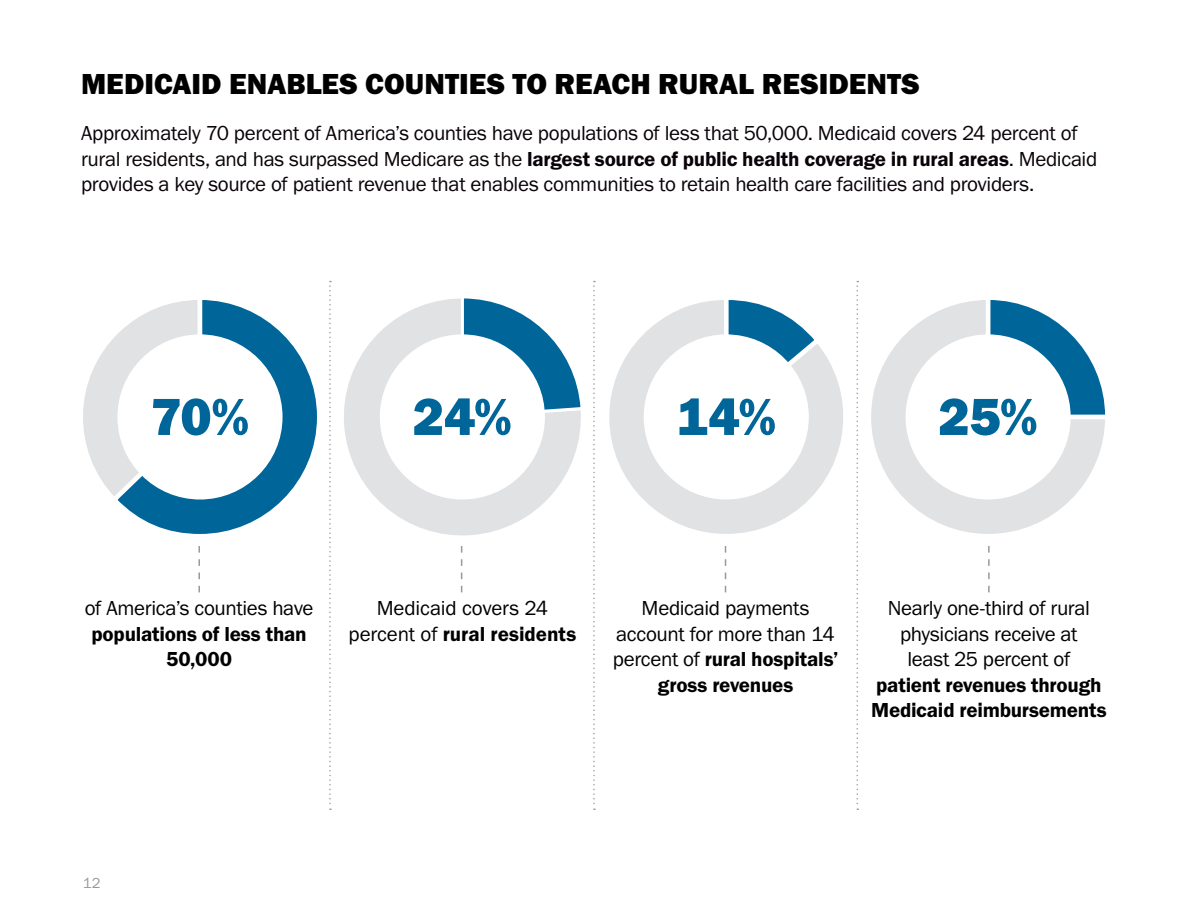
<style>
.page{position:relative;width:1188px;height:918px;background:#fff}
.page>*{position:absolute;margin:0;border:0;box-sizing:border-box;transform-origin:0 0}
._02_17_Highlighted_s{font:54px "Franklin Gothic URW Hea";letter-spacing:-.01em;color:#069}
.Section_headers{font:30px "Franklin Gothic URW Hea";color:#000}
.body_main_black_-_2{font:21px/25.5px "Franklin Gothic URW Boo";letter-spacing:-.02em;color:#090208}
._02_17_Stat_info{font:21px/25.5px "Franklin Gothic URW Boo";letter-spacing:-.015em;color:#000;text-align:center}
._02_17_Stat_info-2{font:21px/25.5px "Franklin Gothic URW Dem";letter-spacing:-.01em;color:#000;text-align:center}
.t1{font:15px "Franklin Gothic URW Boo";color:#999}
.s1{font-family:"Franklin Gothic URW Dem"}
.s2{font-family:"Franklin Gothic URW Boo"}
</style>
<div class="page">
<svg style="left:329px;top:281px;width:2px;height:529px"></svg>
<svg style="left:593px;top:281px;width:2px;height:529px"></svg>
<svg style="left:856px;top:281px;width:2px;height:529px"></svg>
<svg style="left:198px;top:546px;width:2px;height:46px"></svg>
<svg style="left:461px;top:546px;width:1px;height:46px"></svg>
<svg style="left:725px;top:559px;width:1px;height:33px"></svg>
<svg style="left:988px;top:546px;width:2px;height:46px"></svg>
<svg style="left:344px;top:298px;width:237px;height:238px"></svg>
<svg style="left:459px;top:298px;width:122px;height:122px"></svg>
<div style="left:380px;top:334px;width:165px;height:166px;background:#fff;border-radius:50%"></div>
<svg style="left:83px;top:345px;width:25px;height:144px"></svg>
<svg style="left:108px;top:300px;width:209px;height:234px"></svg>
<div style="left:117px;top:334px;width:166px;height:166px;background:#fff;border-radius:50%"></div>
<svg style="left:593px;top:293px;width:265px;height:264px"></svg>
<svg style="left:720px;top:293px;width:104px;height:130px"></svg>
<div style="left:644px;top:334px;width:165px;height:166px;background:#fff;border-radius:50%"></div>
<svg style="left:871px;top:300px;width:234px;height:234px"></svg>
<svg style="left:984px;top:300px;width:122px;height:121px"></svg>
<div style="left:906px;top:334px;width:165px;height:166px;background:#fff;border-radius:50%"></div>
<p class="Section_headers" style="left:81px;top:65px;width:840px">MEDICAID ENABLES COUNTIES TO REACH RURAL RESIDENTS</p>
<p class="body_main_black_-_2" style="left:81px;top:120px;width:1018px">Approximately 70 percent of America’s counties have populations of less that 50,000. Medicaid covers 24 percent of rural residents, and has surpassed Medicare as the <span class="s1">largest source of public health coverage in rural areas</span>. Medicaid provides a key source of patient revenue that enables communities to retain health care facilities and providers.</p>
<p class="_02_17_Highlighted_s" style="left:151px;top:382px;width:100px">70%</p>
<p class="_02_17_Highlighted_s" style="left:413px;top:382px;width:101px">24%</p>
<p class="_02_17_Highlighted_s" style="left:676px;top:382px;width:102px">14%</p>
<p class="_02_17_Highlighted_s" style="left:938px;top:382px;width:101px">25%</p>
<p class="_02_17_Stat_info-2" style="left:85px;top:595px;width:230px"><span class="s2">of America’s counties have </span>populations of less than<br>50,000</p>
<p class="_02_17_Stat_info" style="left:348px;top:595px;width:229px">Medicaid covers 24 percent of <span class="s1">rural residents</span></p>
<p class="_02_17_Stat_info" style="left:613px;top:595px;width:227px">Medicaid payments account for more than 14 percent of <span class="s1">rural hospitals’ gross revenues</span></p>
<p class="_02_17_Stat_info" style="left:871px;top:595px;width:237px">Nearly one-third of rural physicians receive at<br>least 25 percent of<br><span class="s1">patient revenues through<br>Medicaid reimbursements</span></p>
<p class="t1" style="left:83px;top:873px;width:19px">12</p>
</div>
